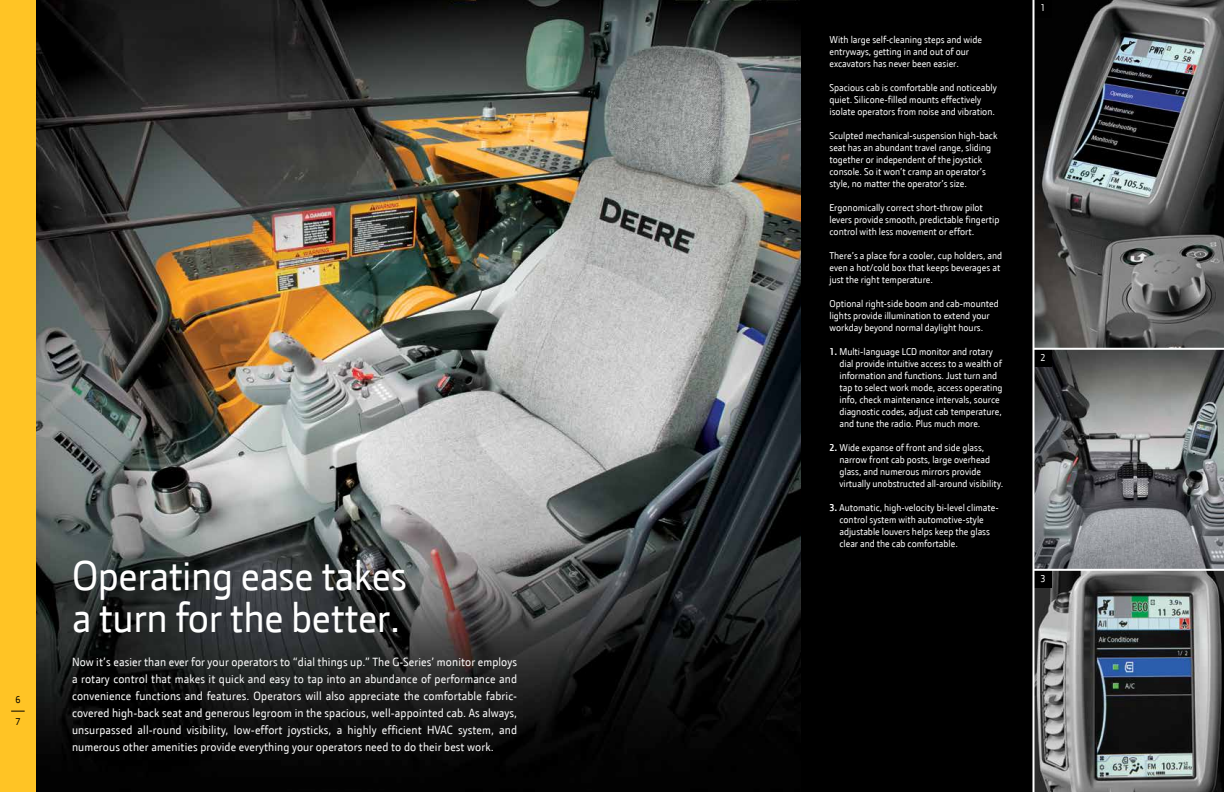
<style>
.page{position:relative;width:1224px;height:792px;background:#fff}
.page>*{position:absolute;margin:0;border:0;box-sizing:border-box;transform-origin:0 0}
.t1{font:42px/42px "JD Sans";letter-spacing:-.01em;color:#fff}
.t2{font:12px/17px "JD Sans";letter-spacing:.01em;color:#fff;text-align:justify}
.t3{font:10px/12px "JD Sans";color:#fff}
.t4{font:10px "JD Sans";color:#000}
.s1{font-weight:700}
</style>
<div class="page">
<img style="left:36px;top:0;width:765px;height:792px">
<div style="left:801px;top:0;width:234px;height:792px;background:#000"></div>
<img style="left:1034px;top:571px;width:190px;height:221px">
<svg style="left:1034px;top:0;width:190px;height:348px;background:#515355"></svg>
<svg style="left:1034px;top:350px;width:190px;height:219px;background:#747678"></svg>
<div style="left:1034px;top:0;width:18px;height:17px;background:#000"></div>
<div style="left:1034px;top:350px;width:18px;height:17px;background:#000"></div>
<div style="left:1034px;top:571px;width:18px;height:17px;background:#000"></div>
<hr style="left:1034px;top:348px;width:190px;height:2px;background:#fff">
<hr style="left:1034px;top:569px;width:190px;height:2px;background:#fff">
<hr style="left:1032px;top:0;width:2px;height:792px;background:#fff">
<div style="left:0;top:0;width:36px;height:792px;background:#ffc425"></div>
<svg style="left:11px;top:711px;width:14px;height:1px"></svg>
<p class="t4" style="left:15px;top:694px;width:7px">6</p>
<p class="t4" style="left:15px;top:716px;width:7px">7</p>
<h1 class="t1" style="left:72px;top:553px;width:337px">Operating ease takes a turn for the better.</h1>
<p class="t2" style="left:72px;top:653px;width:447px">Now it’s easier than ever for your operators to “dial things up.” The G-Series’ monitor employs a rotary control that makes it quick and easy to tap into an abundance of performance and convenience functions and features. Operators will also appreciate the comfortable fabric&shy;covered high-back seat and generous legroom in the spacious, well-appointed cab. As always, unsurpassed all-round visibility, low-effort joysticks, a highly efficient HVAC system, and numerous other amenities provide everything your operators need to do their best work.</p>
<p class="t3" style="left:829px;top:33px;width:154px">With large self-cleaning steps and wide entryways, getting in and out of our excavators has never been easier.</p>
<p class="t3" style="left:829px;top:81px;width:169px">Spacious cab is comfortable and noticeably quiet. Silicone-filled mounts effectively isolate operators from noise and vibration.</p>
<p class="t3" style="left:829px;top:129px;width:169px">Sculpted mechanical-suspension high-back seat has an abundant travel range, sliding together or independent of the joystick console. So it won’t cramp an operator’s style, no matter the operator’s size.</p>
<p class="t3" style="left:829px;top:201px;width:171px">Ergonomically correct short-throw pilot levers provide smooth, predictable fingertip control with less movement or effort.</p>
<p class="t3" style="left:829px;top:249px;width:174px">There’s a place for a cooler, cup holders, and even a hot/cold box that keeps beverages at just the right temperature.</p>
<p class="t3" style="left:829px;top:297px;width:171px">Optional right-side boom and cab-mounted lights provide illumination to extend your workday beyond normal daylight hours.</p>
<p class="t3" style="left:839px;top:345px;width:165px;text-indent:-10px"><span class="s1">1.</span> Multi-language LCD monitor and rotary dial provide intuitive access to a wealth of information and functions. Just turn and tap to select work mode, access operating info, check maintenance intervals, source diagnostic codes, adjust cab temperature, and tune the radio. Plus much more.</p>
<p class="t3" style="left:839px;top:441px;width:165px;text-indent:-10px"><span class="s1">2.</span> Wide expanse of front and side glass, narrow front cab posts, large overhead glass, and numerous mirrors provide virtually unobstructed all-around visibility.</p>
<p class="t3" style="left:839px;top:501px;width:161px;text-indent:-10px"><span class="s1">3.</span> Automatic, high-velocity bi-level climate&shy;control system with automotive-style adjustable louvers helps keep the glass clear and the cab comfortable.</p>
<p class="t3" style="left:1041px;top:2px;width:7px">1</p>
<p class="t3" style="left:1041px;top:351px;width:7px">2</p>
<p class="t3" style="left:1041px;top:572px;width:7px">3</p>
</div>
